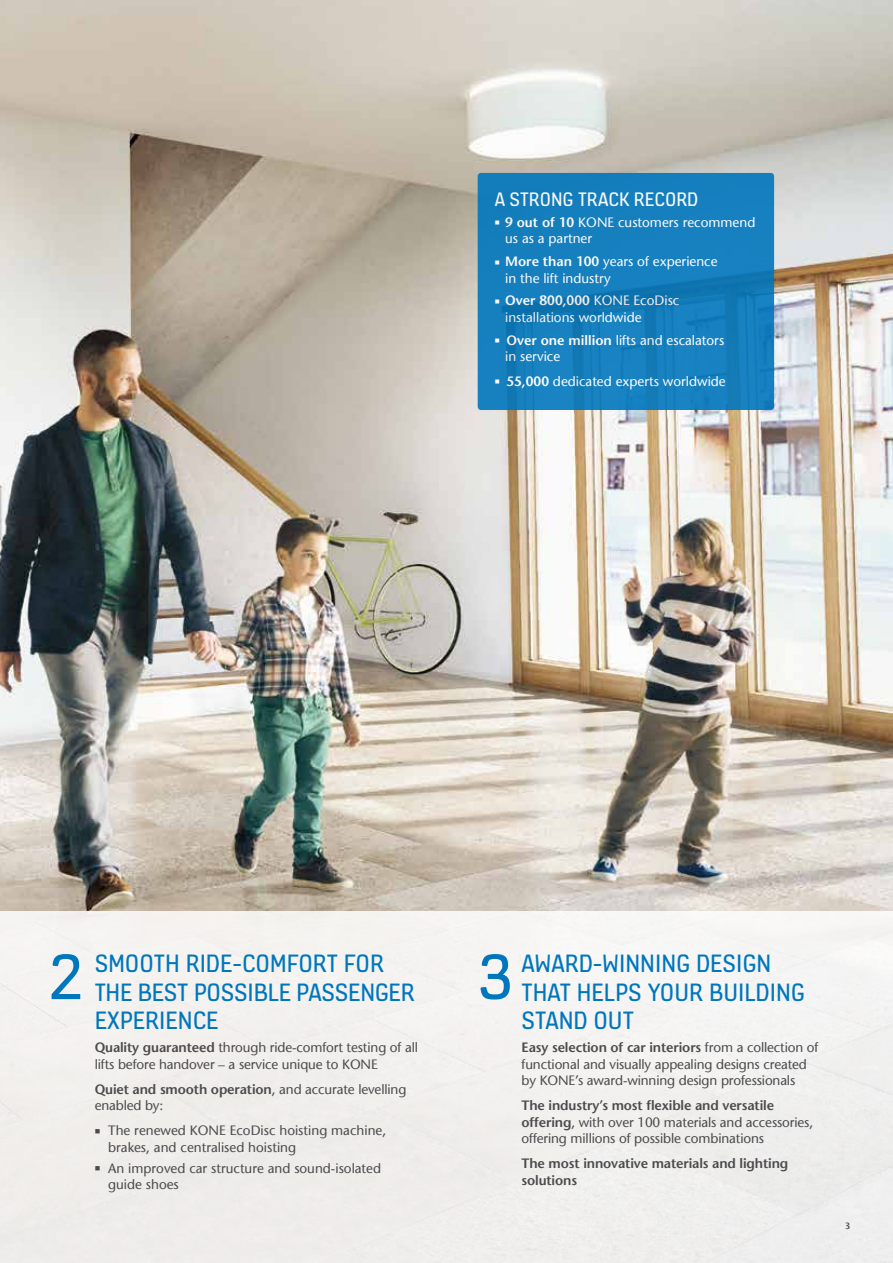
<style>
.page{position:relative;width:893px;height:1263px;background:#fff}
.page>*{position:absolute;margin:0;border:0;box-sizing:border-box;transform-origin:0 0}
.t1{font:69px "KONE Information";color:#0076bd}
.t2{font:27px/28.5px "KONE Information";color:#0076bd}
.t3{font:21px "KONE Information";color:#fff}
.t4{font:13.5px/16.5px "Stone Sans";letter-spacing:-.01em;color:#4b4b4d}
.t5{font:13.5px/16.5px "Stone Sans";color:#fff}
.t6{font:600 13.5px/16.5px "Stone Sans";letter-spacing:-.01em;color:#4b4b4d}
.t7{font:600 9px "Stone Sans";color:#4b4b4d}
.s1{font-weight:600}
</style>
<div class="page">
<img style="left:0;top:0;width:893px;height:911px">
<div style="left:0;top:911px;width:893px;height:352px;background:#f2f0ee"></div>
<svg style="left:478px;top:173px;width:296px;height:237px;background:#147ebc"></svg>
<h3 class="t3" style="left:495px;top:185px;width:205px">A STRONG TRACK RECORD</h3>
<p class="t5" style="left:505px;top:214px;width:252px;text-indent:-11px">■ <span class="s1">9 out of 10</span> KONE customers recommend us as a partner</p>
<p class="t5" style="left:505px;top:253px;width:214px;text-indent:-10px">■ <span class="s1">More than 100</span> years of experience in the lift industry</p>
<p class="t5" style="left:505px;top:293px;width:176px;text-indent:-10px">■ <span class="s1">Over 800,000</span> KONE EcoDisc installations worldwide</p>
<p class="t5" style="left:505px;top:332px;width:221px;text-indent:-11px">■ <span class="s1">Over one million</span> lifts and escalators in service</p>
<p class="t5" style="left:495px;top:373px;width:233px">■ <span class="s1">55,000</span> dedicated experts worldwide</p>
<h1 class="t1" style="left:49px;top:931px;width:35px">2</h1>
<h1 class="t1" style="left:478px;top:931px;width:37px">3</h1>
<h2 class="t2" style="left:95px;top:948px;width:322px">SMOOTH RIDE-COMFORT FOR<br>THE BEST POSSIBLE PASSENGER<br>EXPERIENCE</h2>
<p class="t4" style="left:95px;top:1039px;width:325px"><span class="s1">Quality guaranteed</span> through ride-comfort testing of all lifts before handover – a service unique to KONE</p>
<p class="t4" style="left:95px;top:1081px;width:313px"><span class="s1">Quiet and smooth operation</span>, and accurate levelling enabled by:</p>
<p class="t4" style="left:108px;top:1122px;width:280px;text-indent:-14px">■ The renewed KONE EcoDisc hoisting machine, brakes, and centralised hoisting</p>
<p class="t4" style="left:108px;top:1160px;width:274px;text-indent:-14px">■ An improved car structure and sound-isolated guide shoes</p>
<h2 class="t2" style="left:522px;top:948px;width:285px">AWARD-WINNING DESIGN<br>THAT HELPS YOUR BUILDING<br>STAND OUT</h2>
<p class="t4" style="left:522px;top:1039px;width:298px"><span class="s1">Easy selection of car interiors</span> from a collection of functional and visually appealing designs created by KONE’s award-winning design professionals</p>
<p class="t4" style="left:522px;top:1097px;width:293px"><span class="s1">The industry’s most flexible and versatile offering</span>, with over 100 materials and accessories, offering millions of possible combinations</p>
<p class="t6" style="left:522px;top:1155px;width:268px">The most innovative materials and lighting solutions</p>
<p class="t7" style="left:845px;top:1220px;width:7px">3</p>
</div>
